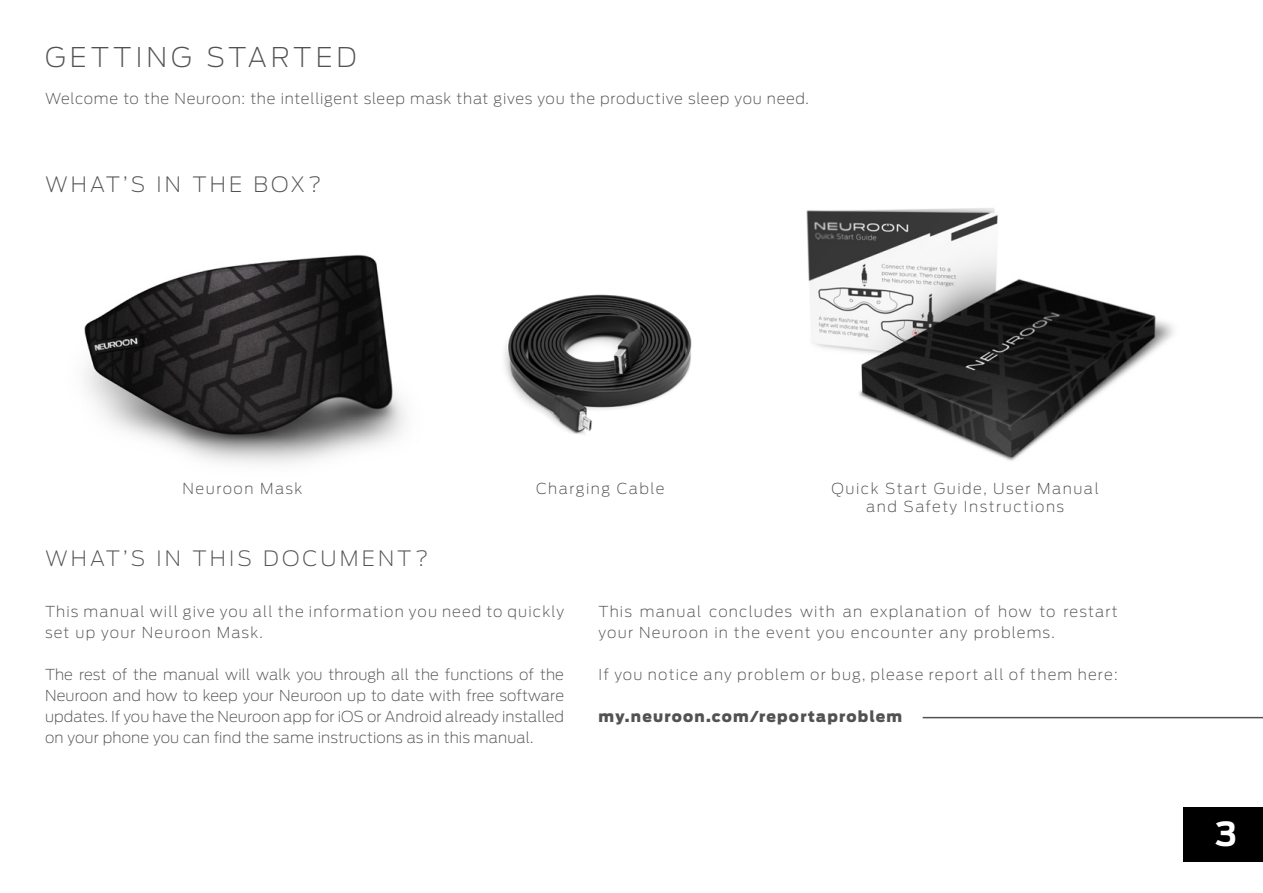
<style>
.page{position:relative;width:1263px;height:893px;background:#fff}
.page>*{position:absolute;margin:0;border:0;box-sizing:border-box;transform-origin:0 0}
.t1{font:700 33px "Antenna";color:#fff}
.t2{font:200 27px "Antenna";letter-spacing:.15em;color:#535252}
.t3{font:200 21px "Antenna";letter-spacing:.15em;color:#535252}
.t4{font:200 15px/21px "Antenna";letter-spacing:.08em;color:#535252}
.t5{font:200 15px "Antenna";letter-spacing:.05em;color:#535252}
.t6{font:200 15px/18px "Antenna";letter-spacing:.1em;color:#535252;text-align:center}
.t7{font:900 15px "Antenna";letter-spacing:.08em;color:#535252}
</style>
<div class="page">
<img style="left:504px;top:294px;width:188px;height:140px">
<img style="left:84px;top:254px;width:322px;height:210px">
<img style="left:806px;top:208px;width:368px;height:253px">
<div style="left:1184px;top:807px;width:79px;height:54px;background:#000"></div>
<hr style="left:923px;top:717px;width:340px;height:1px;background:#535252">
<h2 class="t2" style="left:45px;top:41px;width:313px">GETTING STARTED</h2>
<p class="t5" style="left:45px;top:89px;width:765px">Welcome to the Neuroon: the intelligent sleep mask that gives you the productive sleep you need.</p>
<h3 class="t3" style="left:45px;top:172px;width:278px">WHAT’S IN THE BOX?</h3>
<p class="t6" style="left:183px;top:480px;width:121px">Neuroon Mask</p>
<p class="t6" style="left:536px;top:480px;width:130px">Charging Cable</p>
<p class="t6" style="left:831px;top:480px;width:269px">Quick Start Guide, User Manual and Safety Instructions</p>
<h3 class="t3" style="left:45px;top:546px;width:385px">WHAT’S IN THIS DOCUMENT?</h3>
<p class="t4" style="left:45px;top:601px;width:521px">This manual will give you all the information you need to quickly set up your Neuroon Mask.</p>
<p class="t4" style="left:45px;top:664px;width:521px;text-align:justify">The rest of the manual will walk you through all the functions of the Neuroon and how to keep your Neuroon up to date with free software updates. If you have the Neuroon app for iOS or Android already installed on your phone you can find the same instructions as in this manual.</p>
<p class="t4" style="left:599px;top:601px;width:521px">This manual concludes with an explanation of how to restart your Neuroon in the event you encounter any problems.</p>
<p class="t4" style="left:599px;top:664px;width:520px">If you notice any problem or bug, please report all of them here:</p>
<p class="t7" style="left:599px;top:708px;width:305px">my.neuroon.com/reportaproblem</p>
<h1 class="t1" style="left:1215px;top:814px;width:23px">3</h1>
</div>
